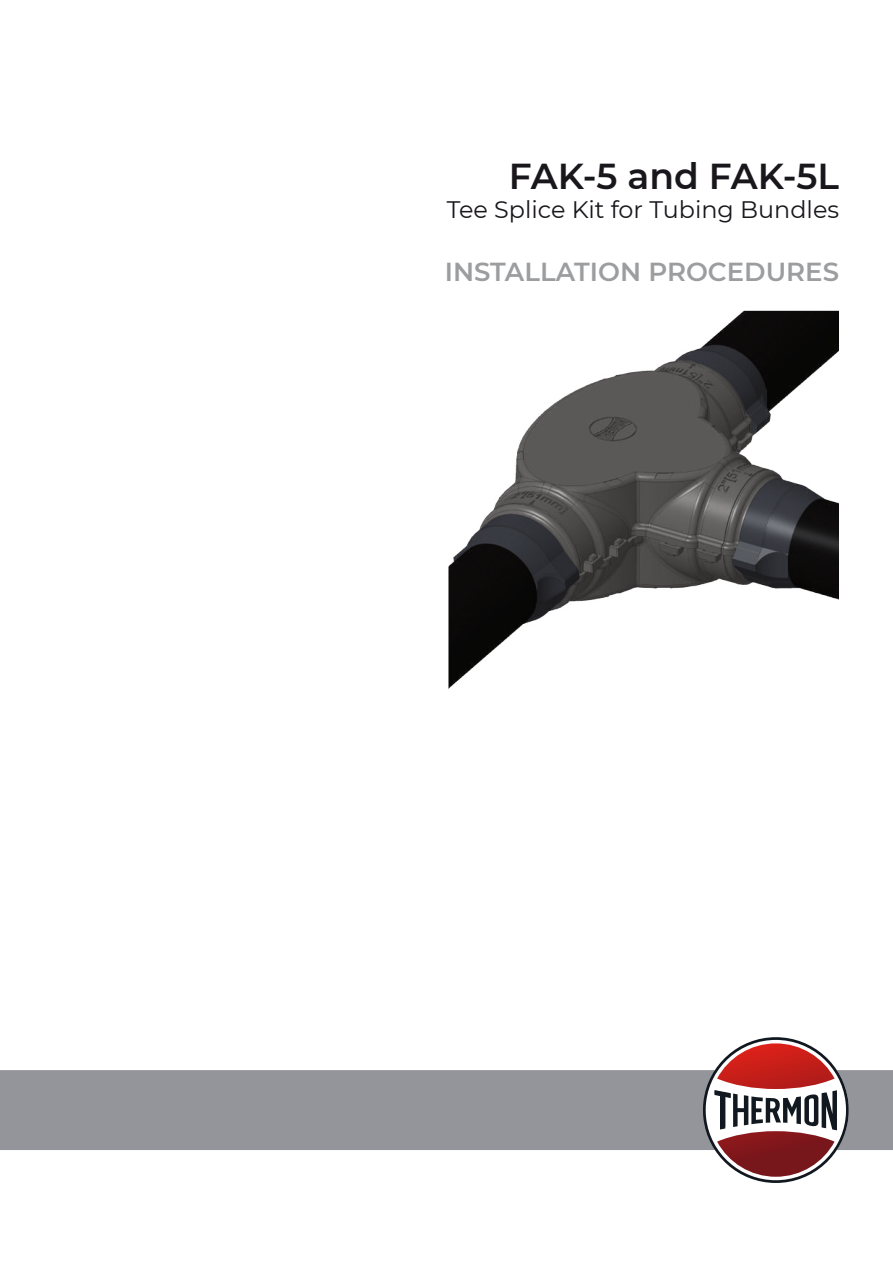
<style>
.page{position:relative;width:893px;height:1263px;background:#fff}
.page>*{position:absolute;margin:0;border:0;box-sizing:border-box;transform-origin:0 0}
.t1{font:600 36px "Montserrat";color:#1a171c}
.t2{font:600 25.95px "Montserrat";color:#9c9d9f}
.t3{font:23.85px "Montserrat";color:#1a171c}
</style>
<div class="page">
<div style="left:0;top:1070px;width:893px;height:80px;background:#93959a"></div>
<svg style="left:703px;top:1037px;width:146px;height:146px"></svg>
<img style="left:448px;top:311px;width:391px;height:378px">
<h1 class="t1" style="left:509px;top:154px;width:332px">FAK-5 and FAK-5L</h1>
<p class="t3" style="left:447px;top:195px;width:394px">Tee Splice Kit for Tubing Bundles</p>
<p class="t2" style="left:445px;top:256px;width:396px">INSTALLATION PROCEDURES</p>
</div>
